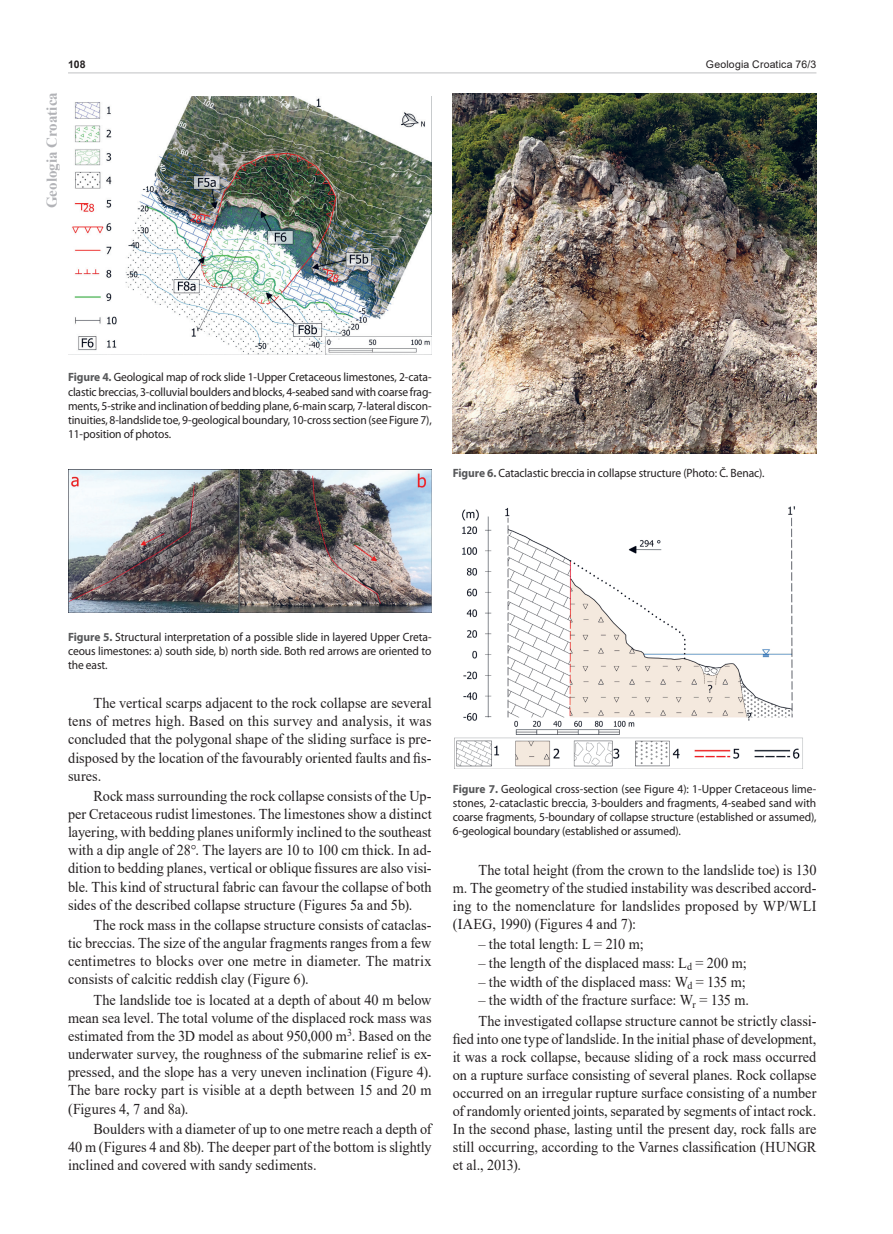
<style>
.page{position:relative;width:893px;height:1234px;background:#fff}
.page>*{position:absolute;margin:0;border:0;box-sizing:border-box;transform-origin:0 0}
.t1{font:15px/18.1px "Times New Roman";color:#231f20;text-align:justify;scale:.95 1}
.t2{font:700 15px "Times New Roman";color:#b2b3b7}
.t3{font:12px/14.1px "Myriad Pro";letter-spacing:-.01em;color:#231f20;text-align:justify;scale:.96 1}
.t4{font:10.5px "Arial";letter-spacing:.015em;color:#231f20}
.t5{font:700 10.5px "Arial";color:#231f20}
.s1{font-weight:700;color:#57585a}
</style>
<div class="page">
<hr style="left:68px;top:72px;width:748px;height:1px;background:#c7c8ca">
<img style="left:72px;top:97px;width:360px;height:257px">
<img style="left:68px;top:469px;width:364px;height:143px">
<img style="left:453px;top:94px;width:363px;height:359px">
<img style="left:454px;top:506px;width:349px;height:262px">
<p class="t5" style="left:68px;top:57px;width:19px">108</p>
<p class="t4" style="left:706px;top:57px;width:112px">Geologia Croatica 76/3</p>
<p class="t2" style="left:41px;top:208px;width:118px;rotate:-90deg">Geologia Croatica</p>
<p class="t3" style="left:68px;top:370px;width:380px"><span class="s1">Figure 4.</span> Geological map of rock slide 1-Upper Cretaceous limestones, 2-cata&shy;clastic breccias, 3-colluvial boulders and blocks, 4-seabed sand with coarse frag&shy;ments, 5-strike and inclination of bedding plane, 6-main scarp, 7-lateral discon&shy;tinuities, 8-landslide toe, 9-geological boundary, 10-cross section (see Figure 7), 11-position of photos.</p>
<p class="t3" style="left:453px;top:466px;width:326px"><span class="s1">Figure 6.</span> Cataclastic breccia in collapse structure (Photo: Č. Benac).</p>
<p class="t3" style="left:68px;top:629px;width:380px"><span class="s1">Figure 5.</span> Structural interpretation of a possible slide in layered Upper Creta&shy;ceous limestones: a) south side, b) north side. Both red arrows are oriented to the east.</p>
<p class="t1" style="left:68px;top:693px;width:384px;text-indent:26px">The vertical scarps adjacent to the rock collapse are several tens of metres high. Based on this survey and analysis, it was concluded that the polygonal shape of the sliding surface is pre&shy;disposed by the location of the favourably oriented faults and fis&shy;sures.</p>
<p class="t1" style="left:68px;top:786px;width:384px;text-indent:26px">Rock mass surrounding the rock collapse consists of the Up&shy;per Cretaceous rudist limestones. The limestones show a distinct layering, with bedding planes uniformly inclined to the southeast with a dip angle of 28°. The layers are 10 to 100 cm thick. In ad&shy;dition to bedding planes, vertical or oblique fissures are also visi&shy;ble. This kind of structural fabric can favour the collapse of both sides of the described collapse structure (Figures 5a and 5b).</p>
<p class="t1" style="left:68px;top:915px;width:384px;text-indent:26px">The rock mass in the collapse structure consists of cataclas&shy;tic breccias. The size of the angular fragments ranges from a few centimetres to blocks over one metre in diameter. The matrix consists of calcitic reddish clay (Figure 6).</p>
<p class="t1" style="left:68px;top:989px;width:384px;text-indent:26px">The landslide toe is located at a depth of about 40 m below mean sea level. The total volume of the displaced rock mass was estimated from the 3D model as about 950,000 m<sup>3</sup>. Based on the underwater survey, the roughness of the submarine relief is ex&shy;pressed, and the slope has a very uneven inclination (Figure 4).<br>The bare rocky part is visible at a depth between 15 and 20 m (Figures 4, 7 and 8a).</p>
<p class="t1" style="left:68px;top:1118px;width:384px;text-indent:26px">Boulders with a diameter of up to one metre reach a depth of 40 m (Figures 4 and 8b). The deeper part of the bottom is slightly inclined and covered with sandy sediments.</p>
<p class="t3" style="left:453px;top:781px;width:380px"><span class="s1">Figure 7.</span> Geological cross-section (see Figure 4): 1-Upper Cretaceous lime&shy;stones, 2-cataclastic breccia, 3-boulders and fragments, 4-seabed sand with coarse fragments, 5-boundary of collapse structure (established or assumed), 6-geological boundary (established or assumed).</p>
<p class="t1" style="left:453px;top:860px;width:384px;text-indent:26px">The total height (from the crown to the landslide toe) is 130 m. The geometry of the studied instability was described accord&shy;ing to the nomenclature for landslides proposed by WP/WLI (IAEG, 1990) (Figures 4 and 7):</p>
<p class="t1" style="left:478px;top:934px;width:176px">– the total length: L = 210 m;</p>
<p class="t1" style="left:478px;top:953px;width:284px">– the length of the displaced mass: L<sub>d</sub> = 200 m;</p>
<p class="t1" style="left:478px;top:971px;width:283px">– the width of the displaced mass: W<sub>d</sub> = 135 m;</p>
<p class="t1" style="left:478px;top:989px;width:357px;line-height:20.2px">– the width of the fracture surface: W<sub>r</sub> = 135 m.<br>The investigated collapse structure cannot be strictly classi-</p>
<p class="t1" style="left:453px;top:1028px;width:384px">fied into one type of landslide. In the initial phase of development, it was a rock collapse, because sliding of a rock mass occurred on a rupture surface consisting of several planes. Rock collapse occurred on an irregular rupture surface consisting of a number of randomly oriented joints, separated by segments of intact rock.<br>In the second phase, lasting until the present day, rock falls are still occurring, according to the Varnes classification (HUNGR et al., 2013).</p>
</div>
